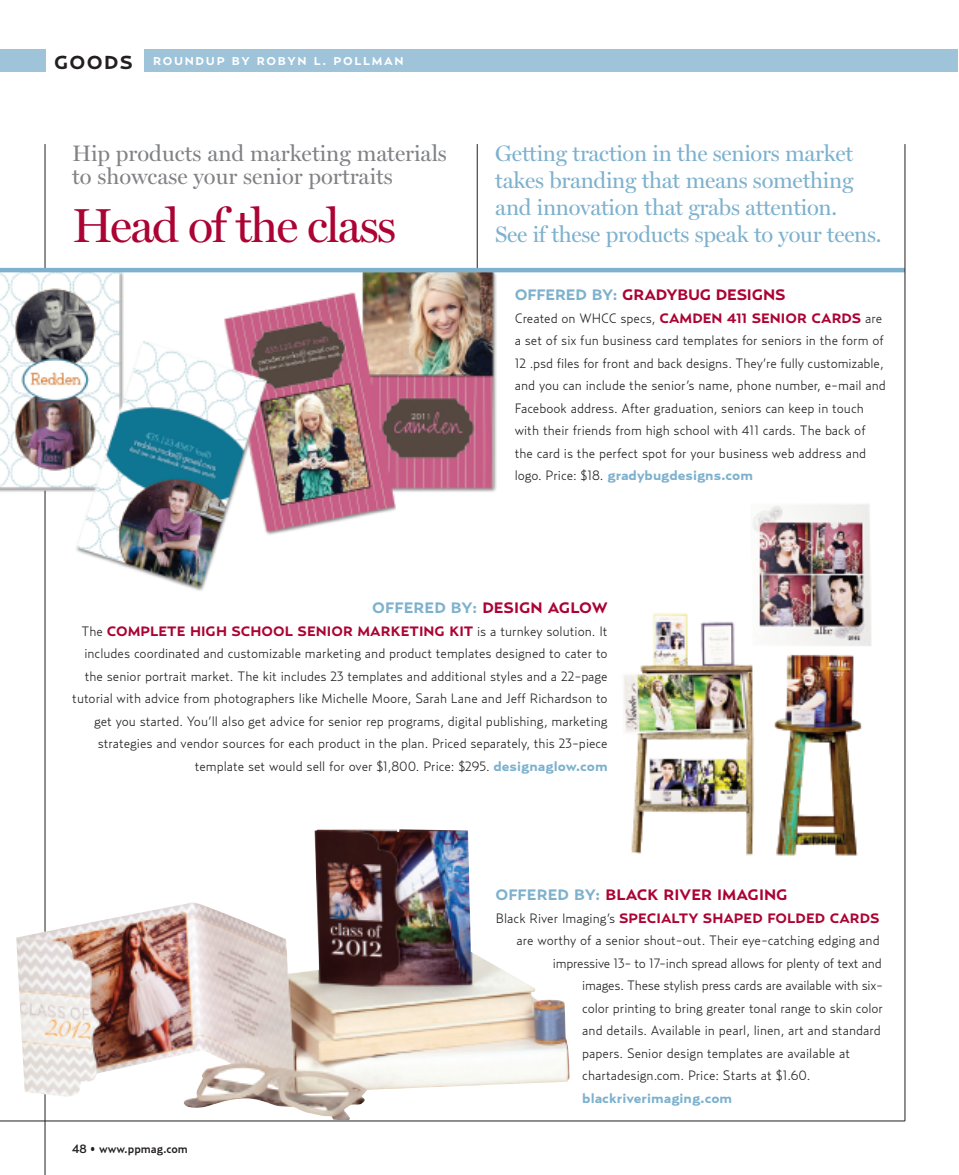
<style>
.page{position:relative;width:959px;height:1175px;background:#fff}
.page>*{position:absolute;margin:0;border:0;box-sizing:border-box;transform-origin:0 0}
.t1{font:48px "Miller Display";letter-spacing:-.035em;color:#ab0333}
.t2{font:22.5px/27px "Miller Display";letter-spacing:-.01em;color:#7db1cd}
.t3{font:22.5px/22.5px "Miller Display";color:#808285}
.t4{font:700 18.6px "Relay Wide";letter-spacing:.07em;color:#231f20}
.t5{font:700 15px "Relay Wide";color:#ab0333}
.t6{font:300 13.5px/22.5px "Relay";color:#231f20}
.t7{font:700 13.5px "Relay Wide";color:#ab0333}
.t8{font:300 13.5px "Relay";letter-spacing:-.02em;color:#231f20}
.t9{font:700 13.5px "Relay Wide";color:#7db1cd}
.t10{font:500 12px "Relay";color:#231f20}
.t11{font:700 11.25px "Relay Wide";letter-spacing:.15em;color:#fff}
.s1{color:#7db1cd}
.s2{font-family:"Relay Wide";font-weight:700;color:#ab0333}
.s3{font-family:"Relay";font-weight:300;color:#231f20}
.s4{font-family:"Relay Wide";font-weight:700;color:#7db1cd}
</style>
<div class="page">
<hr style="left:45px;top:144px;width:1px;height:126px;background:#231f20">
<img style="left:624px;top:504px;width:247px;height:352px">
<hr style="left:477px;top:144px;width:1px;height:126px;background:#231f20">
<div style="left:0;top:50px;width:45px;height:22px;background:#9fc4da"></div>
<div style="left:144px;top:50px;width:813px;height:22px;background:#9fc4da"></div>
<hr style="left:0;top:1120px;width:904px;height:1px;background:#231f20">
<img style="left:0;top:272px;width:503px;height:327px">
<hr style="left:0;top:268px;width:904px;height:4px;background:#7db1cd">
<hr style="left:904px;top:144px;width:1px;height:976px;background:#231f20">
<hr style="left:45px;top:490px;width:1px;height:684px;background:#231f20">
<img style="left:16px;top:829px;width:553px;height:291px">
<h3 class="t4" style="left:54px;top:52px;width:80px">GOODS</h3>
<p class="t11" style="left:153px;top:55px;width:252px">ROUNDUP BY ROBYN L. POLLMAN</p>
<h2 class="t3" style="left:72px;top:142px;width:376px">Hip products and marketing materials to showcase your senior portraits</h2>
<h1 class="t1" style="left:72px;top:197px;width:326px">Head of the class</h1>
<h2 class="t2" style="left:495px;top:140px;width:388px">Getting traction in the seniors market takes branding that means something and innovation that grabs attention.<br>See if these products speak to your teens.</h2>
<p class="t5" style="left:514px;top:286px;width:272px"><span class="s1">OFFERED BY:</span> GRADYBUG DESIGNS</p>
<p class="t6" style="left:514px;top:307px;width:372px">Created on WHCC specs, <span class="s2">CAMDEN 411 SENIOR CARDS</span> are a set of six fun business card templates for seniors in the form of 12 .psd files for front and back designs. They’re fully customizable, and you can include the senior’s name, phone number, e-mail and Facebook address. After graduation, seniors can keep in touch with their friends from high school with 411 cards. The back of the card is the perfect spot for your business web address and</p>
<p class="t9" style="left:514px;top:467px;width:240px"><span class="s3">logo. Price: $18.</span> gradybugdesigns.com</p>
<p class="t5" style="left:372px;top:599px;width:237px"><span class="s1">OFFERED BY:</span> DESIGN AGLOW</p>
<p class="t7" style="left:81px;top:623px;width:527px"><span class="s3">The</span> COMPLETE HIGH SCHOOL SENIOR MARKETING KIT <span class="s3">is a turnkey solution. It</span></p>
<p class="t6" style="left:72px;top:642px;width:537px;text-align:right">includes coordinated and customizable marketing and product templates designed to cater to the senior portrait market. The kit includes 23 templates and additional styles and a 22-page tutorial with advice from photographers like Michelle Moore, Sarah Lane and Jeff Richardson to get you started. You’ll also get advice for senior rep programs, digital publishing, marketing strategies and vendor sources for each product in the plan. Priced separately, this 23-piece template set would sell for over $1,800. Price: $295. <span class="s4">designaglow.com</span></p>
<p class="t10" style="left:72px;top:1141px;width:117px">48 • www.ppmag.com</p>
<p class="t5" style="left:495px;top:886px;width:294px"><span class="s1">OFFERED BY:</span> BLACK RIVER IMAGING</p>
<p class="t7" style="left:496px;top:910px;width:385px"><span class="s3">Black River Imaging’s</span> SPECIALTY SHAPED FOLDED CARDS</p>
<p class="t6" style="left:516px;top:929px;width:364px">are worthy of a senior shout-out. Their eye-catching edging and</p>
<p class="t8" style="left:553px;top:955px;width:330px">impressive 13- to 17-inch spread allows for plenty of text and</p>
<p class="t8" style="left:582px;top:977px;width:302px">images. These stylish press cards are available with six-</p>
<p class="t6" style="left:582px;top:997px;width:302px">color printing to bring greater tonal range to skin color</p>
<p class="t6" style="left:582px;top:1019px;width:300px">and details. Available in pearl, linen, art and standard</p>
<p class="t6" style="left:582px;top:1042px;width:269px">papers. Senior design templates are available at</p>
<p class="t6" style="left:582px;top:1064px;width:229px">chartadesign.com. Price: Starts at $1.60.</p>
<p class="t9" style="left:582px;top:1090px;width:151px">blackriverimaging.com</p>
</div>
